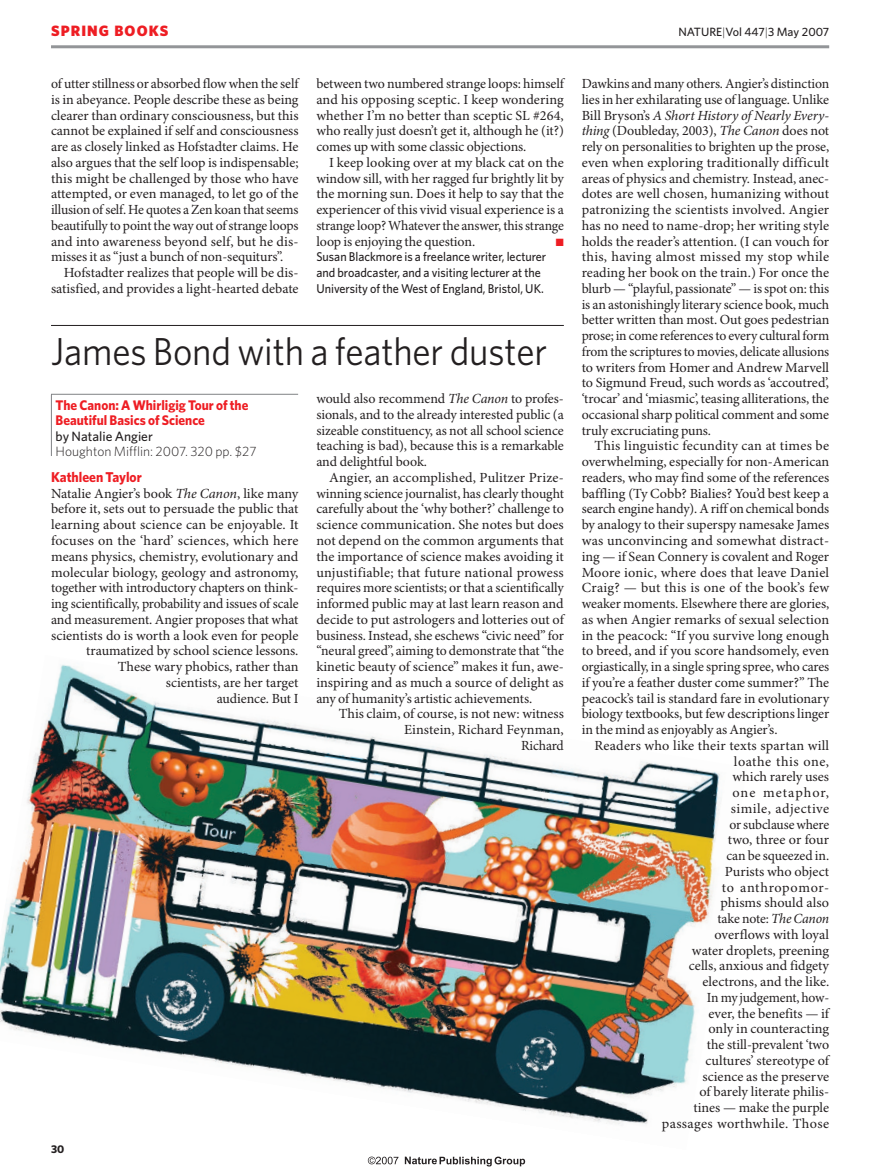
<style>
.page{position:relative;width:893px;height:1174px;background:#fff}
.page>*{position:absolute;margin:0;border:0;box-sizing:border-box;transform-origin:0 0}
.t1{font:39px "Whitney";letter-spacing:-.005em;color:#231f20;scale:.95 1}
.t2{font:900 15px "Whitney";letter-spacing:.075em;color:#ee1d23}
.t3{font:700 14.25px "Whitney";color:#ee1d23;scale:.95 1}
.t4{font:13.95px/15.8px "Minion Pro";letter-spacing:-.005em;color:#231f20;text-align:justify}
.t5{font:700 13.95px/15.8px "Whitney";color:#ee1d23;scale:.95 1}
.t6{font:300 13.5px "Whitney";color:#231f20}
.t7{font:500 13.5px "Whitney";color:#231f20}
.t8{font:500 12.75px/15.8px "Whitney";color:#231f20;scale:.95 1}
.t9{font:500 12px "Whitney";color:#231f20}
.t10{font:700 11.25px "Whitney";color:#231f20}
.t11{font:10.5px "Zapf Dingbats";color:#ee1d23}
.s1{font-weight:300}
.s2{font-style:italic}
</style>
<div class="page">
<img style="left:0;top:664px;width:721px;height:461px">
<hr style="left:51px;top:325px;width:513px;height:1px;background:#231f20">
<hr style="left:51px;top:425px;width:1px;height:31px;background:#808285">
<hr style="left:51px;top:394px;width:247px;height:1px;background:#808285">
<hr style="left:51px;top:394px;width:1px;height:31px;background:#808285">
<hr style="left:51px;top:45px;width:778px;height:3px;background:#939598">
<svg style="left:405px;top:1156px;width:120px;height:10px"></svg>
<svg style="left:368px;top:1156px;width:30px;height:8px"></svg>
<p class="t2" style="left:51px;top:25px;width:119px">SPRING BOOKS</p>
<p class="t9" style="left:678px;top:27px;width:152px">NATURE<span class="s1">|</span>Vol 447<span class="s1">|</span>3 May 2007</p>
<p class="t4" style="left:51px;top:77px;width:249px">of utter stillness or absorbed flow when the self is in abeyance. People describe these as being clearer than ordinary consciousness, but this cannot be explained if self and consciousness are as closely linked as Hofstadter claims. He also argues that the self loop is indispensable; this might be challenged by those who have attempted, or even managed, to let go of the illusion of self. He quotes a Zen koan that seems beautifully to point the way out of strange loops and into awareness beyond self, but he dis&shy;misses it as “just a bunch of non-sequiturs”.</p>
<p class="t4" style="left:51px;top:266px;width:249px;text-align:right">Hofstadter realizes that people will be dis&shy;satisfied, and provides a light-hearted debate</p>
<p class="t4" style="left:316px;top:77px;width:249px">between two numbered strange loops: himself and his opposing sceptic. I keep wondering whether I’m no better than sceptic SL #264, who really just doesn’t get it, although he (it?) comes up with some classic objections.</p>
<p class="t4" style="left:316px;top:156px;width:249px;text-indent:13px">I keep looking over at my black cat on the window sill, with her ragged fur brightly lit by the morning sun. Does it help to say that the experiencer of this vivid visual experience is a strange loop? Whatever the answer, this strange loop is enjoying the question.</p>
<p class="t11" style="left:556px;top:237px;width:9px">■</p>
<p class="t8" style="left:316px;top:250px;width:244px">Susan Blackmore is a freelance writer, lecturer and broadcaster, and a visiting lecturer at the<br>University of the West of England, Bristol, UK.</p>
<h1 class="t1" style="left:51px;top:337px;width:524px">James Bond with a feather duster</h1>
<p class="t5" style="left:56px;top:398px;width:204px">The Canon: A Whirligig Tour of the<br>Beautiful Basics of Science</p>
<p class="t7" style="left:56px;top:431px;width:99px">by Natalie Angier</p>
<p class="t6" style="left:56px;top:446px;width:202px">Houghton Mifflin: 2007. 320 pp. $27</p>
<p class="t3" style="left:51px;top:472px;width:97px">Kathleen Taylor</p>
<p class="t4" style="left:51px;top:486px;width:249px;text-align:right">Natalie Angier’s book <span class="s2">The Canon</span>, like many before it, sets out to persuade the public that learning about science can be enjoyable. It focuses on the ‘hard’ sciences, which here means physics, chemistry, evolutionary and molecular biology, geology and astronomy, together with introductory chapters on think&shy;ing scientifically, probability and issues of scale and measurement. Angier proposes that what scientists do is worth a look even for people traumatized by school science lessons.<br>These wary phobics, rather than<br>scientists, are her target<br>audience. But I</p>
<p class="t4" style="left:316px;top:392px;width:249px">would also recommend <span class="s2">The Canon</span> to profes&shy;sionals, and to the already interested public (a sizeable constituency, as not all school science teaching is bad), because this is a remarkable and delightful book.</p>
<p class="t4" style="left:316px;top:471px;width:249px;text-indent:13px">Angier, an accomplished, Pulitzer Prize&shy;winning science journalist, has clearly thought carefully about the ‘why bother?’ challenge to science communication. She notes but does not depend on the common arguments that the importance of science makes avoiding it unjustifiable; that future national prowess requires more scientists; or that a scientifically informed public may at last learn reason and decide to put astrologers and lotteries out of business. Instead, she eschews “civic need” for “neural greed”, aiming to demonstrate that “the kinetic beauty of science” makes it fun, awe&shy;inspiring and as much a source of delight as any of humanity’s artistic achievements.</p>
<p class="t4" style="left:339px;top:707px;width:226px;text-align:right">This claim, of course, is not new: witness<br>Einstein, Richard Feynman,<br>Richard</p>
<p class="t10" style="left:51px;top:1144px;width:15px">30</p>
<p class="t4" style="left:582px;top:77px;width:249px">Dawkins and many others. Angier’s distinction lies in her exhilarating use of language. Unlike Bill Bryson’s <span class="s2">A Short History of Nearly Every&shy;thing</span> (Doubleday, 2003), <span class="s2">The Canon</span> does not rely on personalities to brighten up the prose, even when exploring traditionally difficult areas of physics and chemistry. Instead, anec&shy;dotes are well chosen, humanizing without patronizing the scientists involved. Angier has no need to name-drop; her writing style holds the reader’s attention. (I can vouch for this, having almost missed my stop while reading her book on the train.) For once the blurb — “playful, passionate” — is spot on: this is an astonishingly literary science book, much better written than most. Out goes pedestrian prose; in come references to every cultural form from the scriptures to movies, delicate allusions to writers from Homer and Andrew Marvell to Sigmund Freud, such words as ‘accoutred’, ‘trocar’ and ‘miasmic’, teasing alliterations, the occasional sharp political comment and some truly excruciating puns.</p>
<p class="t4" style="left:582px;top:439px;width:249px;text-indent:13px">This linguistic fecundity can at times be overwhelming, especially for non-American readers, who may find some of the references baffling (Ty Cobb? Bialies? You’d best keep a search engine handy). A riff on chemical bonds by analogy to their superspy namesake James was unconvincing and somewhat distract&shy;ing — if Sean Connery is covalent and Roger Moore ionic, where does that leave Daniel Craig? — but this is one of the book’s few weaker moments. Elsewhere there are glories, as when Angier remarks of sexual selection in the peacock: “If you survive long enough to breed, and if you score handsomely, even orgiastically, in a single spring spree, who cares if you’re a feather duster come summer?” The peacock’s tail is standard fare in evolutionary biology textbooks, but few descriptions linger in the mind as enjoyably as Angier’s.</p>
<p class="t4" style="left:594px;top:738px;width:236px;text-align:right">Readers who like their texts spartan will loathe this one,<br>which rarely uses<br>one metaphor,<br>simile, adjective<br>or subclause where<br>two, three or four<br>can be squeezed in.<br>Purists who object<br>to anthropomor-<br>phisms should also<br>take note: <span class="s2">The Canon<br></span>overflows with loyal<br>water droplets, preening<br>cells, anxious and fidgety<br>electrons, and the like.<br>In my judgement, how-<br>ever, the benefits — if<br>only in counteracting<br>the still-prevalent ‘two<br>cultures’ stereotype of<br>science as the preserve<br>of barely literate philis-<br>tines — make the purple<br>passages worthwhile. Those</p>
</div>
